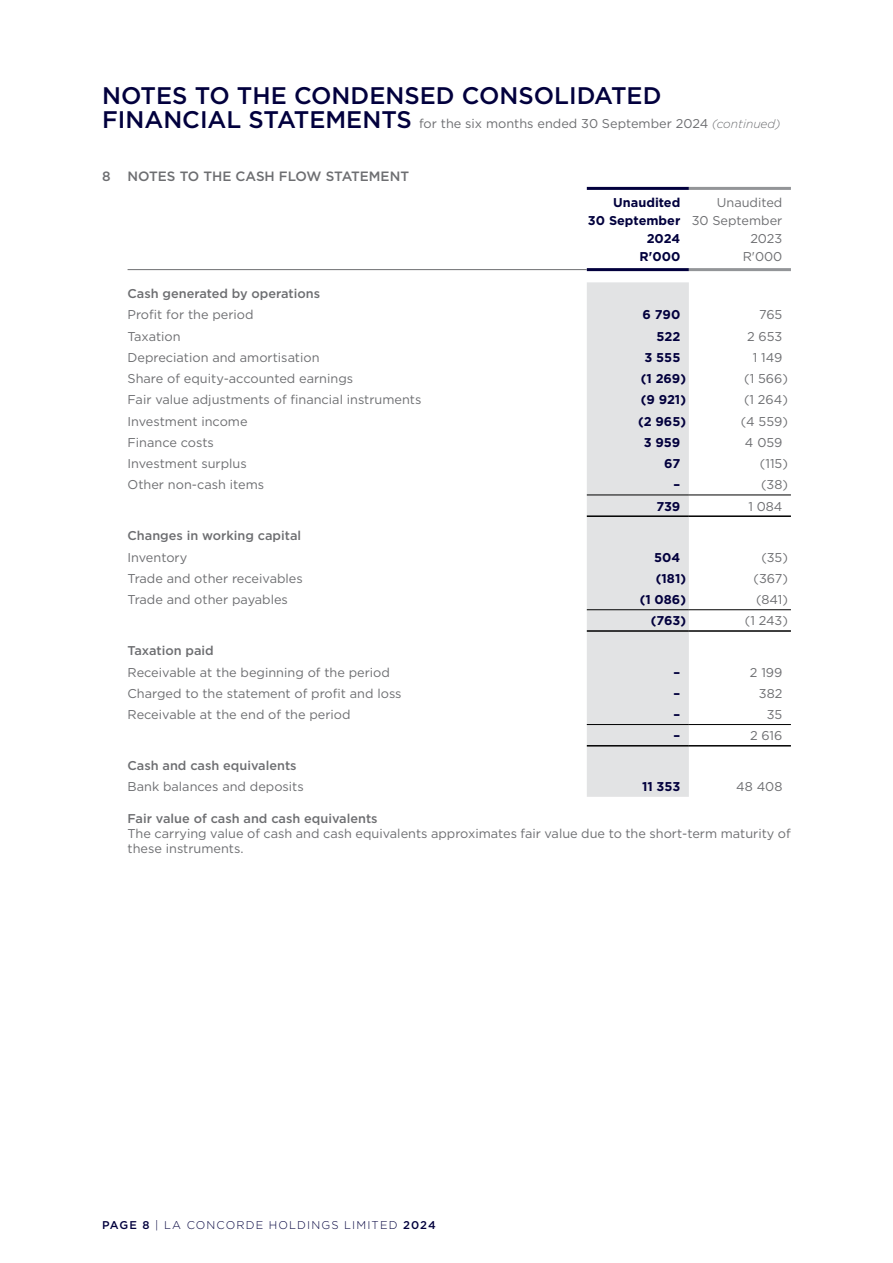
<style>
.page{position:relative;width:893px;height:1263px;background:#fff}
.page>*{position:absolute;margin:0;border:0;box-sizing:border-box;transform-origin:0 0}
.t1{font:500 24px "Gotham";color:#02003d}
.t2{font:500 13.5px "Gotham";color:#6d6e71}
.t3{font:12.75px/18px "Gotham";color:#6d6e71;text-align:right}
.t4{font:500 12.75px "Gotham";color:#6d6e71}
.t5{font:700 12.75px/18px "Gotham";color:#02003d;text-align:right}
.t6{font:300 11.25px "Gotham";letter-spacing:.1em;color:#02003d}
.s1{font-weight:500;font-size:24px;color:#02003d}
.s2{font-weight:300;font-style:italic;font-size:12px}
.s3{font-weight:500}
</style>
<div class="page">
<div style="left:587px;top:282px;width:102px;height:515px;background:#e2e3e4"></div>
<hr style="left:587px;top:630px;width:102px;height:2px;background:#000">
<hr style="left:689px;top:630px;width:102px;height:2px;background:#000">
<hr style="left:587px;top:745px;width:102px;height:1px;background:#000">
<hr style="left:689px;top:745px;width:102px;height:1px;background:#000">
<hr style="left:587px;top:609px;width:102px;height:1px;background:#000">
<hr style="left:689px;top:609px;width:102px;height:1px;background:#000">
<hr style="left:587px;top:724px;width:102px;height:1px;background:#000">
<hr style="left:689px;top:724px;width:102px;height:1px;background:#000">
<hr style="left:587px;top:515px;width:102px;height:2px;background:#000">
<hr style="left:689px;top:515px;width:102px;height:2px;background:#000">
<hr style="left:587px;top:495px;width:102px;height:1px;background:#000">
<hr style="left:689px;top:495px;width:102px;height:1px;background:#000">
<hr style="left:587px;top:187px;width:102px;height:3px;background:#02003d">
<hr style="left:587px;top:268px;width:102px;height:3px;background:#02003d">
<hr style="left:689px;top:187px;width:102px;height:3px;background:#939598">
<hr style="left:689px;top:268px;width:102px;height:3px;background:#939598">
<hr style="left:128px;top:269px;width:459px;height:1px;background:#6d6e71">
<h1 class="t1" style="left:102px;top:80px;width:561px">NOTES TO THE CONDENSED CONSOLIDATED</h1>
<p class="t3" style="left:102px;top:114px;width:680px"><span class="s1">FINANCIAL STATEMENTS</span> for the six months ended 30 September 2024 <span class="s2">(continued)</span></p>
<p class="t2" style="left:102px;top:167px;width:10px">8</p>
<p class="t2" style="left:128px;top:167px;width:283px">NOTES TO THE CASH FLOW STATEMENT</p>
<p class="t5" style="left:588px;top:193px;width:94px">Unaudited<br>30 September<br>2024<br>R'000</p>
<p class="t3" style="left:692px;top:193px;width:92px">Unaudited<br>30 September<br>2023<br>R'000</p>
<p class="t4" style="left:128px;top:285px;width:194px">Cash generated by operations</p>
<p class="t3" style="left:128px;top:306px;width:128px">Profit for the period</p>
<p class="t5" style="left:643px;top:306px;width:39px">6 790</p>
<p class="t3" style="left:759px;top:306px;width:25px">765</p>
<p class="t3" style="left:128px;top:327px;width:55px">Taxation</p>
<p class="t5" style="left:657px;top:327px;width:25px">522</p>
<p class="t3" style="left:747px;top:327px;width:37px">2 653</p>
<p class="t3" style="left:128px;top:348px;width:193px">Depreciation and amortisation</p>
<p class="t5" style="left:644px;top:348px;width:37px">3 555</p>
<p class="t3" style="left:753px;top:348px;width:31px">1 149</p>
<p class="t3" style="left:128px;top:369px;width:227px">Share of equity-accounted earnings</p>
<p class="t5" style="left:641px;top:370px;width:47px">(1 269)</p>
<p class="t3" style="left:744px;top:369px;width:45px">(1 566)</p>
<p class="t3" style="left:128px;top:391px;width:295px">Fair value adjustments of financial instruments</p>
<p class="t5" style="left:641px;top:391px;width:47px">(9 921)</p>
<p class="t3" style="left:744px;top:391px;width:45px">(1 264)</p>
<p class="t3" style="left:128px;top:412px;width:122px">Investment income</p>
<p class="t5" style="left:638px;top:412px;width:50px">(2 965)</p>
<p class="t3" style="left:741px;top:412px;width:49px">(4 559)</p>
<p class="t3" style="left:128px;top:433px;width:88px">Finance costs</p>
<p class="t5" style="left:644px;top:433px;width:38px">3 959</p>
<p class="t3" style="left:745px;top:433px;width:39px">4 059</p>
<p class="t3" style="left:128px;top:454px;width:121px">Investment surplus</p>
<p class="t5" style="left:664px;top:455px;width:18px">67</p>
<p class="t3" style="left:760px;top:454px;width:29px">(115)</p>
<p class="t3" style="left:128px;top:476px;width:138px">Other non-cash items</p>
<p class="t5" style="left:674px;top:476px;width:8px">–</p>
<p class="t3" style="left:761px;top:476px;width:28px">(38)</p>
<p class="t5" style="left:656px;top:497px;width:25px">739</p>
<p class="t3" style="left:748px;top:497px;width:36px">1 084</p>
<p class="t4" style="left:128px;top:528px;width:175px">Changes in working capital</p>
<p class="t3" style="left:128px;top:548px;width:61px">Inventory</p>
<p class="t5" style="left:654px;top:548px;width:28px">504</p>
<p class="t3" style="left:761px;top:548px;width:28px">(35)</p>
<p class="t3" style="left:128px;top:569px;width:177px">Trade and other receivables</p>
<p class="t5" style="left:656px;top:569px;width:32px">(181)</p>
<p class="t3" style="left:753px;top:569px;width:36px">(367)</p>
<p class="t3" style="left:128px;top:590px;width:162px">Trade and other payables</p>
<p class="t5" style="left:640px;top:591px;width:48px">(1 086)</p>
<p class="t3" style="left:756px;top:590px;width:33px">(841)</p>
<p class="t5" style="left:651px;top:612px;width:37px">(763)</p>
<p class="t3" style="left:745px;top:612px;width:45px">(1 243)</p>
<p class="t4" style="left:128px;top:642px;width:88px">Taxation paid</p>
<p class="t3" style="left:128px;top:663px;width:264px">Receivable at the beginning of the period</p>
<p class="t5" style="left:674px;top:663px;width:8px">–</p>
<p class="t3" style="left:750px;top:663px;width:34px">2 199</p>
<p class="t3" style="left:128px;top:684px;width:275px">Charged to the statement of profit and loss</p>
<p class="t5" style="left:674px;top:684px;width:8px">–</p>
<p class="t3" style="left:759px;top:684px;width:25px">382</p>
<p class="t3" style="left:128px;top:705px;width:225px">Receivable at the end of the period</p>
<p class="t5" style="left:674px;top:705px;width:8px">–</p>
<p class="t3" style="left:767px;top:705px;width:17px">35</p>
<p class="t5" style="left:674px;top:727px;width:8px">–</p>
<p class="t3" style="left:750px;top:726px;width:34px">2 616</p>
<p class="t4" style="left:128px;top:757px;width:171px">Cash and cash equivalents</p>
<p class="t3" style="left:128px;top:777px;width:178px">Bank balances and deposits</p>
<p class="t5" style="left:642px;top:778px;width:40px">11 353</p>
<p class="t3" style="left:736px;top:777px;width:48px">48 408</p>
<p class="t4" style="left:128px;top:810px;width:252px">Fair value of cash and cash equivalents</p>
<p class="t3" style="left:128px;top:825px;width:665px;line-height:15px;text-align:left">The carrying value of cash and cash equivalents approximates fair value due to the short-term maturity of these instruments.</p>
<p class="t6" style="left:102px;top:1218px;width:335px"><span class="s3">PAGE 8</span> | LA CONCORDE HOLDINGS LIMITED <span class="s3">2024</span></p>
</div>
